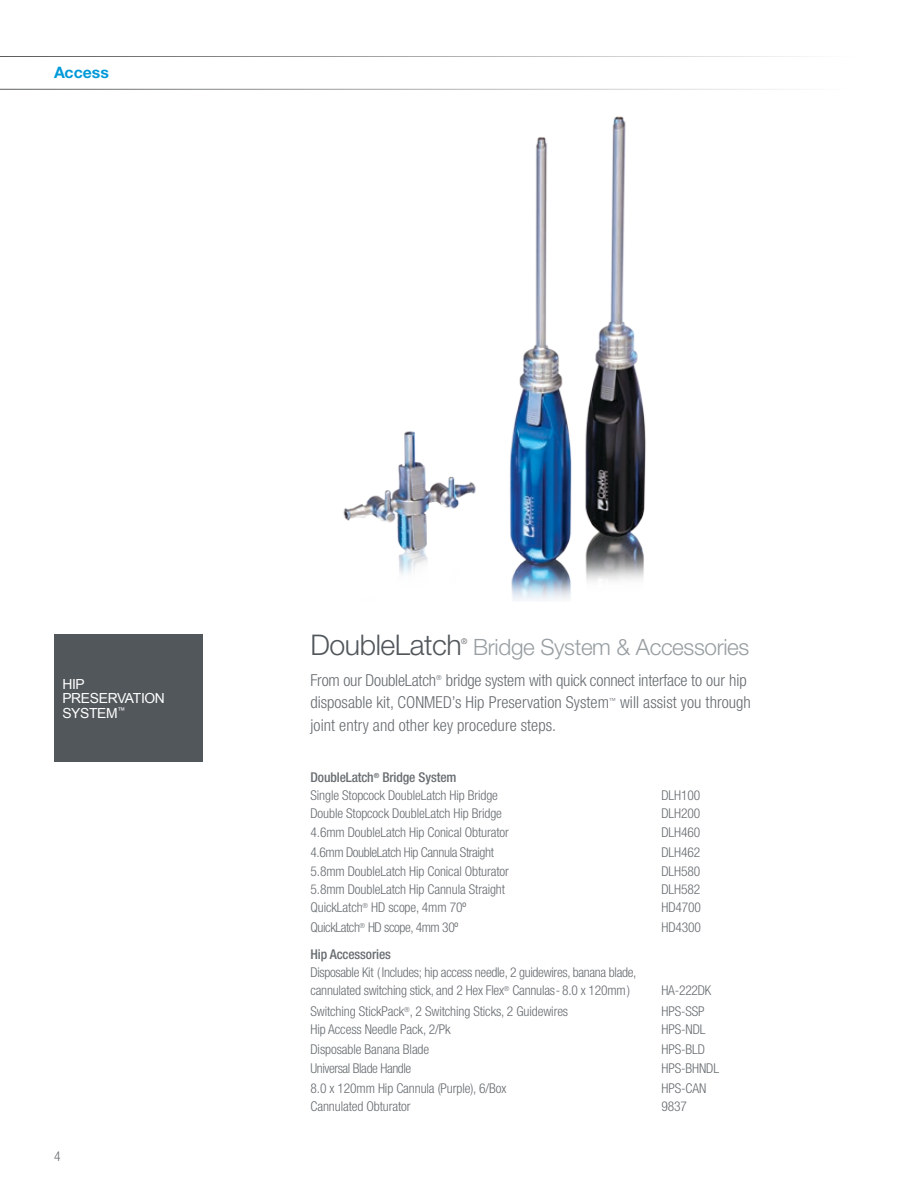
<style>
.page{position:relative;width:918px;height:1188px;background:#fff}
.page>*{position:absolute;margin:0;border:0;box-sizing:border-box;transform-origin:0 0}
.t1{font:300 28.5px "Helvetica Neue LT Std";letter-spacing:-.015em;color:#52575b}
.t2{font:300 22.5px "Helvetica Neue LT Std";letter-spacing:-.015em;color:#989ea2}
.t3{font:300 condensed 16.5px/22.5px "Helvetica Neue LT Std";letter-spacing:.005em;color:#686d71}
.t4{font:700 15.75px "Helvetica Neue LT Std";color:#009ad9}
.t5{font:13.8px/14.5px "Arial";letter-spacing:-.025em;color:#fff}
.t6{font:300 condensed 13.5px/18px "Helvetica Neue LT Std";letter-spacing:-.01em;color:#686d71}
.t7{font:300 condensed 13.5px "Helvetica Neue LT Std";letter-spacing:-.03em;color:#686d71}
.t8{font:500 condensed 13.5px "Helvetica Neue LT Std";letter-spacing:-.01em;color:#686d71}
.t9{font:300 7.8px "Helvetica Neue LT Std";color:#52575b}
.t10{font:300 condensed 7.05px "Helvetica Neue LT Std";color:#686d71}
.s1{font-weight:500}
</style>
<div class="page">
<hr style="left:0;top:89px;width:918px;height:1px;background:#58595b">
<hr style="left:0;top:56px;width:918px;height:1px;background:#58595b">
<div style="left:54px;top:634px;width:149px;height:128px;background:#52575b"></div>
<img style="left:509px;top:116px;width:137px;height:485px">
<img style="left:343px;top:431px;width:133px;height:143px">
<p class="t4" style="left:54px;top:63px;width:56px">Access</p>
<p class="t5" style="left:62px;top:677px;width:104px">HIP<br>PRESERVATION<br>SYSTEM<sup>™</sup></p>
<p class="t6" style="left:54px;top:1147px;width:8px">4</p>
<h1 class="t1" style="left:310px;top:627px;width:153px">DoubleLatch</h1>
<p class="t9" style="left:461px;top:637px;width:8px">®</p>
<h2 class="t2" style="left:473px;top:633px;width:278px">Bridge System &amp; Accessories</h2>
<p class="t3" style="left:310px;top:669px;width:127px">From our DoubleLatch</p>
<p class="t10" style="left:436px;top:674px;width:7px">®</p>
<p class="t3" style="left:310px;top:669px;width:438px;text-indent:135px">bridge system with quick connect interface to our hip disposable kit, CONMED’s Hip Preservation System</p>
<p class="t10" style="left:609px;top:696px;width:8px">™</p>
<p class="t3" style="left:620px;top:691px;width:132px">will assist you through</p>
<p class="t3" style="left:311px;top:714px;width:247px">joint entry and other key procedure steps.</p>
<p class="t6" style="left:310px;top:768px;width:189px"><span class="s1">DoubleLatch</span><sup>®</sup> <span class="s1">Bridge System<br></span>Single Stopcock DoubleLatch Hip Bridge</p>
<p class="t6" style="left:662px;top:786px;width:40px">DLH100</p>
<p class="t6" style="left:311px;top:804px;width:193px">Double Stopcock DoubleLatch Hip Bridge</p>
<p class="t6" style="left:662px;top:804px;width:40px">DLH200</p>
<p class="t6" style="left:311px;top:823px;width:200px">4.6mm DoubleLatch Hip Conical Obturator</p>
<p class="t6" style="left:662px;top:823px;width:40px">DLH460</p>
<p class="t7" style="left:311px;top:844px;width:185px">4.6mm DoubleLatch Hip Cannula Straight</p>
<p class="t6" style="left:662px;top:843px;width:40px">DLH462</p>
<p class="t6" style="left:311px;top:862px;width:200px">5.8mm DoubleLatch Hip Conical Obturator</p>
<p class="t6" style="left:662px;top:862px;width:40px">DLH580</p>
<p class="t6" style="left:311px;top:880px;width:196px">5.8mm DoubleLatch Hip Cannula Straight</p>
<p class="t6" style="left:662px;top:880px;width:40px">DLH582</p>
<p class="t6" style="left:311px;top:898px;width:157px">QuickLatch<sup>®</sup> HD scope, 4mm 70º</p>
<p class="t6" style="left:662px;top:898px;width:41px">HD4700</p>
<p class="t7" style="left:311px;top:919px;width:149px">QuickLatch<sup>®</sup> HD scope, 4mm 30º</p>
<p class="t6" style="left:662px;top:918px;width:41px">HD4300</p>
<p class="t8" style="left:311px;top:946px;width:82px">Hip Accessories</p>
<p class="t6" style="left:311px;top:963px;width:327px">Disposable Kit ( Includes; hip access needle, 2 guidewires, banana blade, cannulated switching stick, and 2 Hex Flex<sup>®</sup> Cannulas- 8.0 x 120mm)</p>
<p class="t6" style="left:661px;top:981px;width:51px">HA-222DK</p>
<p class="t6" style="left:310px;top:1002px;width:259px">Switching StickPack<sup>®</sup>, 2 Switching Sticks, 2 Guidewires</p>
<p class="t6" style="left:662px;top:1002px;width:45px">HPS-SSP</p>
<p class="t6" style="left:311px;top:1020px;width:142px">Hip Access Needle Pack, 2/Pk</p>
<p class="t6" style="left:662px;top:1020px;width:46px">HPS-NDL</p>
<p class="t6" style="left:311px;top:1040px;width:120px">Disposable Banana Blade</p>
<p class="t6" style="left:662px;top:1040px;width:45px">HPS-BLD</p>
<p class="t7" style="left:311px;top:1061px;width:102px">Universal Blade Handle</p>
<p class="t6" style="left:662px;top:1059px;width:59px">HPS-BHNDL</p>
<p class="t6" style="left:311px;top:1079px;width:197px">8.0 x 120mm Hip Cannula (Purple), 6/Box</p>
<p class="t6" style="left:662px;top:1079px;width:46px">HPS-CAN</p>
<p class="t6" style="left:311px;top:1097px;width:102px">Cannulated Obturator</p>
<p class="t6" style="left:662px;top:1097px;width:27px">9837</p>
</div>
